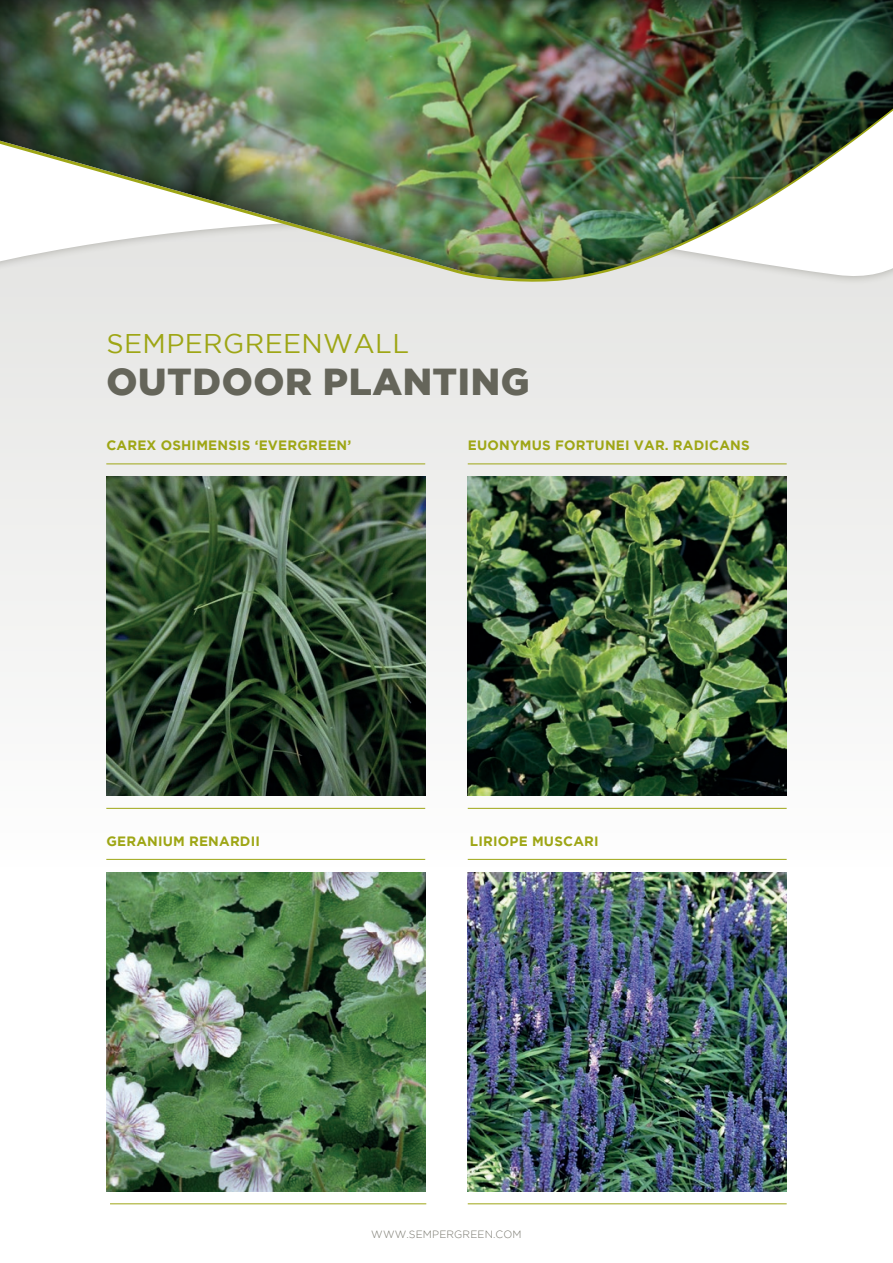
<style>
.page{position:relative;width:893px;height:1263px;background:#fff}
.page>*{position:absolute;margin:0;border:0;box-sizing:border-box;transform-origin:0 0}
.t1{font:900 37.5px "Gotham";letter-spacing:.015em;color:#65655a}
.t2{font:27px "Gotham";letter-spacing:.015em;color:#9ea615}
.t3{font:700 13.5px "Gotham";letter-spacing:.015em;color:#9ea615}
.t4{font:300 10.5px "Gotham";letter-spacing:.015em;color:#76756b}
</style>
<div class="page">
<div style="left:0;top:0;width:893px;height:1263px;background:linear-gradient(to right,#f5f5f3,#f5f5f3)"></div>
<div style="left:0;top:283px;width:893px;height:46px;background:#e7e7e5"></div>
<img style="left:0;top:0;width:893px;height:280px">
<hr style="left:106px;top:859px;width:319px;height:1px;background:#9ea615">
<hr style="left:468px;top:859px;width:319px;height:1px;background:#9ea615">
<hr style="left:110px;top:1203px;width:316px;height:1px;background:#9ea615">
<hr style="left:468px;top:1203px;width:319px;height:1px;background:#9ea615">
<hr style="left:106px;top:463px;width:319px;height:1px;background:#9ea615">
<hr style="left:468px;top:463px;width:319px;height:1px;background:#9ea615">
<hr style="left:106px;top:808px;width:319px;height:1px;background:#9ea615">
<hr style="left:468px;top:808px;width:319px;height:1px;background:#9ea615">
<img style="left:468px;top:476px;width:319px;height:319px">
<img style="left:106px;top:872px;width:319px;height:319px">
<img style="left:106px;top:476px;width:319px;height:319px">
<img style="left:468px;top:872px;width:319px;height:319px">
<h2 class="t2" style="left:106px;top:328px;width:304px">SEMPERGREENWALL</h2>
<h1 class="t1" style="left:107px;top:360px;width:424px">OUTDOOR PLANTING</h1>
<p class="t3" style="left:106px;top:437px;width:246px">CAREX OSHIMENSIS ‘EVERGREEN’</p>
<p class="t3" style="left:468px;top:437px;width:283px">EUONYMUS FORTUNEI VAR. RADICANS</p>
<p class="t3" style="left:106px;top:833px;width:155px">GERANIUM RENARDII</p>
<p class="t3" style="left:470px;top:833px;width:130px">LIRIOPE MUSCARI</p>
<p class="t4" style="left:371px;top:1228px;width:152px">WWW.SEMPERGREEN.COM</p>
</div>
